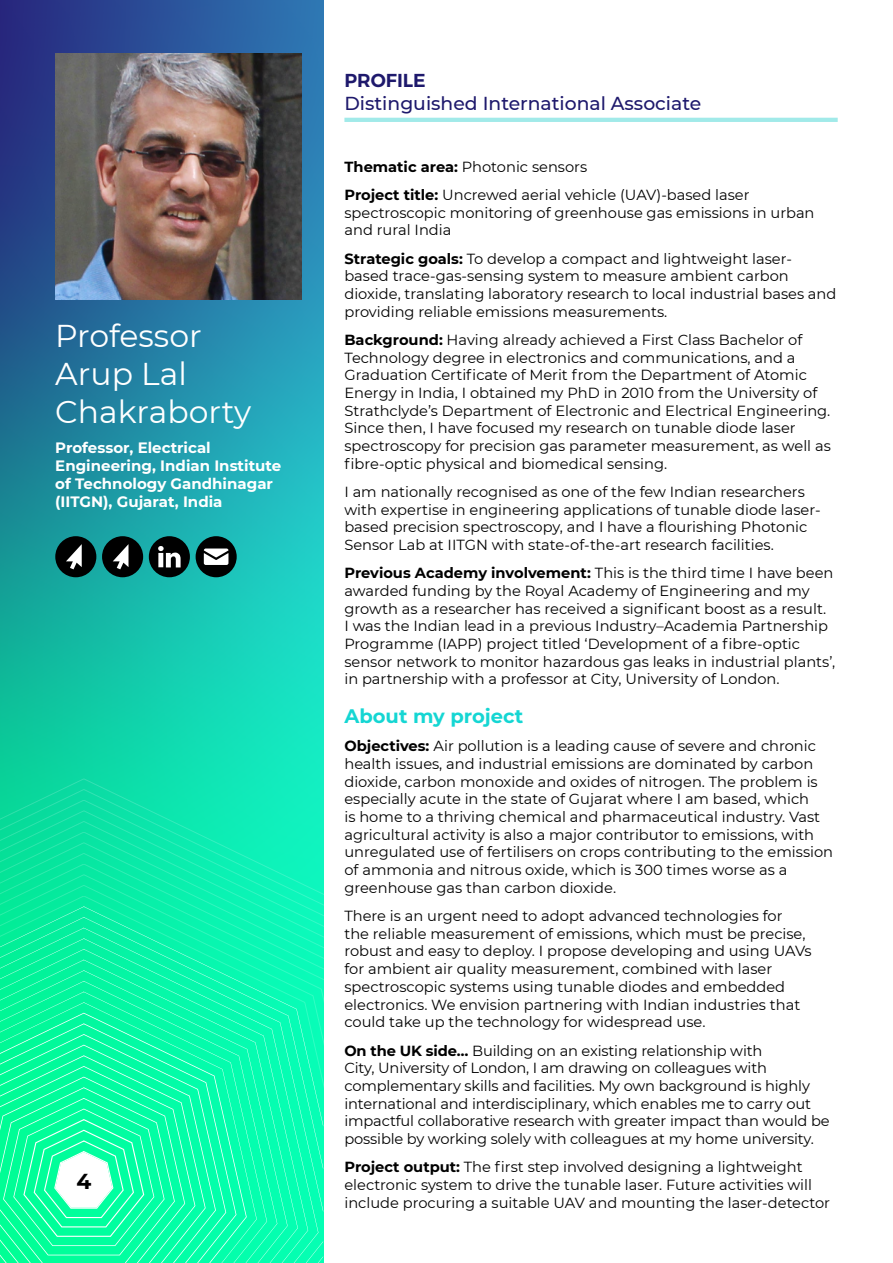
<style>
.page{position:relative;width:893px;height:1263px;background:#fff}
.page>*{position:absolute;margin:0;border:0;box-sizing:border-box;transform-origin:0 0}
.t1{font:31.5px/37.8px "Montserrat";color:#fff}
.t2{font:700 21.6px "Montserrat";color:#000}
.t3{font:700 19.5px "Montserrat";color:#15d6d3}
.t4{font:500 18.75px "Montserrat";color:#1e196c}
.t5{font:600 18.75px "Montserrat";color:#1e196c}
.t6{font:700 15px/18px "Montserrat";color:#fff}
.t7{font:14.7px/17.7px "Montserrat";color:#000}
.s1{font-weight:700}
</style>
<div class="page">
<svg style="left:0;top:0;width:323px;height:657px;background:#218ba5"></svg>
<svg style="left:0;top:657px;width:323px;height:606px;background:#0fe9ae"></svg>
<hr style="left:344px;top:118px;width:494px;height:4px;background:#a1eae9">
<img style="left:55px;top:53px;width:247px;height:247px">
<div style="left:55px;top:536px;width:41px;height:41px;background:#000;border-radius:50%"></div>
<svg style="left:66px;top:544px;width:16px;height:25px"></svg>
<div style="left:102px;top:536px;width:41px;height:41px;background:#000;border-radius:50%"></div>
<svg style="left:113px;top:544px;width:15px;height:25px"></svg>
<div style="left:149px;top:536px;width:41px;height:41px;background:#000;border-radius:50%"></div>
<svg style="left:158px;top:546px;width:23px;height:21px"></svg>
<div style="left:196px;top:536px;width:41px;height:41px;background:#000;border-radius:50%"></div>
<svg style="left:204px;top:548px;width:24px;height:17px"></svg>
<svg style="left:55px;top:49px;width:63px;height:65px;background:#646569"></svg>
<img style="left:125px;top:70px;width:170px;height:44px">
<svg style="left:0;top:976px;width:206px;height:287px;background:#1efcaa"></svg>
<h1 class="t1" style="left:55px;top:316px;width:197px">Professor<br>Arup Lal<br>Chakraborty</h1>
<p class="t6" style="left:55px;top:438px;width:227px">Professor, Electrical<br>Engineering, Indian Institute of Technology Gandhinagar (IITGN), Gujarat, India</p>
<h2 class="t2" style="left:76px;top:1165px;width:16px">4</h2>
<p class="t5" style="left:344px;top:66px;width:83px">PROFILE</p>
<p class="t4" style="left:344px;top:90px;width:358px">Distinguished International Associate</p>
<p class="t7" style="left:344px;top:152px;width:407px;line-height:28.3px"><span class="s1">Thematic area:</span> Photonic sensors<br><span class="s1">Project title:</span> Uncrewed aerial vehicle (UAV)-based laser</p>
<p class="t7" style="left:344px;top:203px;width:472px">spectroscopic monitoring of greenhouse gas emissions in urban and rural India</p>
<p class="t7" style="left:344px;top:249px;width:493px"><span class="s1">Strategic goals:</span> To develop a compact and lightweight laser&shy;based trace-gas-sensing system to measure ambient carbon dioxide, translating laboratory research to local industrial bases and providing reliable emissions measurements.</p>
<p class="t7" style="left:344px;top:330px;width:488px"><span class="s1">Background:</span> Having already achieved a First Class Bachelor of Technology degree in electronics and communications, and a Graduation Certificate of Merit from the Department of Atomic Energy in India, I obtained my PhD in 2010 from the University of Strathclyde’s Department of Electronic and Electrical Engineering.<br>Since then, I have focused my research on tunable diode laser spectroscopy for precision gas parameter measurement, as well as fibre-optic physical and biomedical sensing.</p>
<p class="t7" style="left:344px;top:482px;width:478px">I am nationally recognised as one of the few Indian researchers with expertise in engineering applications of tunable diode laser&shy;based precision spectroscopy, and I have a flourishing Photonic Sensor Lab at IITGN with state-of-the-art research facilities.</p>
<p class="t7" style="left:344px;top:564px;width:492px"><span class="s1">Previous Academy involvement:</span> This is the third time I have been awarded funding by the Royal Academy of Engineering and my growth as a researcher has received a significant boost as a result.<br>I was the Indian lead in a previous Industry–Academia Partnership Programme (IAPP) project titled ‘Development of a fibre-optic sensor network to monitor hazardous gas leaks in industrial plants’, in partnership with a professor at City, University of London.</p>
<h3 class="t3" style="left:344px;top:702px;width:180px">About my project</h3>
<p class="t7" style="left:344px;top:737px;width:490px"><span class="s1">Objectives:</span> Air pollution is a leading cause of severe and chronic health issues, and industrial emissions are dominated by carbon dioxide, carbon monoxide and oxides of nitrogen. The problem is especially acute in the state of Gujarat where I am based, which<br>is home to a thriving chemical and pharmaceutical industry. Vast agricultural activity is also a major contributor to emissions, with unregulated use of fertilisers on crops contributing to the emission of ammonia and nitrous oxide, which is 300 times worse as a greenhouse gas than carbon dioxide.</p>
<p class="t7" style="left:344px;top:906px;width:469px">There is an urgent need to adopt advanced technologies for<br>the reliable measurement of emissions, which must be precise, robust and easy to deploy. I propose developing and using UAVs for ambient air quality measurement, combined with laser spectroscopic systems using tunable diodes and embedded electronics. We envision partnering with Indian industries that could take up the technology for widespread use.</p>
<p class="t7" style="left:344px;top:1041px;width:487px"><span class="s1">On the UK side…</span> Building on an existing relationship with<br>City, University of London, I am drawing on colleagues with complementary skills and facilities. My own background is highly international and interdisciplinary, which enables me to carry out impactful collaborative research with greater impact than would be possible by working solely with colleagues at my home university.</p>
<p class="t7" style="left:344px;top:1158px;width:487px"><span class="s1">Project output:</span> The first step involved designing a lightweight electronic system to drive the tunable laser. Future activities will include procuring a suitable UAV and mounting the laser-detector</p>
</div>
